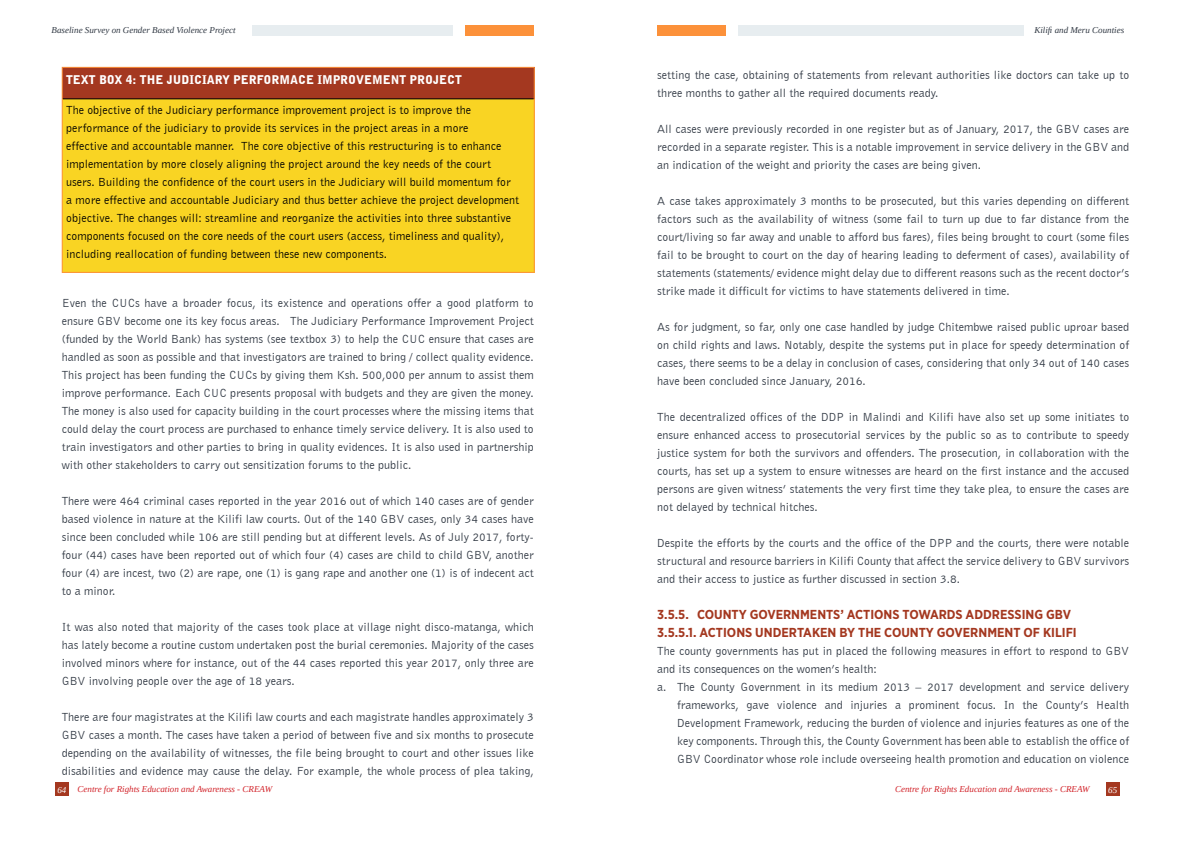
<style>
.page{position:relative;width:1191px;height:842px;background:#fff}
.page>*{position:absolute;margin:0;border:0;box-sizing:border-box;transform-origin:0 0}
.t1{font:700 13px/18px "Gotham Narrow";color:#a43820}
.t2{font:12px/18px "Bell Gothic BT";color:#303843;text-align:justify}
.t3{font:12px/18px "Bell Gothic BT";color:#000}
.t4{font:900 12px "Bell Gothic BT";color:#fff}
.t5{font:italic 9px "Liberation Serif";color:#d2232a}
.t6{font:italic 9px "Liberation Serif";color:#303843}
.t7{font:italic 9px "Liberation Serif";color:#fff}
</style>
<div class="page">
<div style="left:55px;top:782px;width:14px;height:14px;background:#a43820"></div>
<div style="left:1105px;top:782px;width:14px;height:14px;background:#a43820"></div>
<div style="left:252px;top:26px;width:201px;height:10px;background:#e7edf0"></div>
<div style="left:465px;top:26px;width:69px;height:10px;background:#fc913a"></div>
<div style="left:738px;top:26px;width:285px;height:10px;background:#e7edf0"></div>
<div style="left:657px;top:26px;width:69px;height:10px;background:#fc913a"></div>
<div style="left:62px;top:67px;width:472px;height:32px;background:#a43820"></div>
<div style="left:62px;top:99px;width:472px;height:173px;background:#f9d423"></div>
<hr style="left:63px;top:98px;width:471px;height:1px;background:#000">
<hr style="left:62px;top:67px;width:473px;height:1px;background:#fc913a">
<hr style="left:62px;top:68px;width:1px;height:31px;background:#fc913a">
<hr style="left:534px;top:68px;width:1px;height:31px;background:#fc913a">
<hr style="left:62px;top:99px;width:1px;height:173px;background:#fc913a">
<hr style="left:534px;top:99px;width:1px;height:173px;background:#fc913a">
<hr style="left:62px;top:272px;width:473px;height:1px;background:#fc913a">
<p class="t6" style="left:52px;top:24px;width:185px">Baseline Survey on Gender Based Violence Project</p>
<p class="t4" style="left:66px;top:72px;width:397px">TEXT BOX 4: THE JUDICIARY PERFORMACE IMPROVEMENT PROJECT</p>
<p class="t3" style="left:66px;top:101px;width:454px">The objective of the Judiciary performance improvement project is to improve the performance of the judiciary to provide its services in the project areas in a more<br>effective and accountable manner. The core objective of this restructuring is to enhance implementation by more closely aligning the project around the key needs of the court users. Building the confidence of the court users in the Judiciary will build momentum for a more effective and accountable Judiciary and thus better achieve the project development objective. The changes will: streamline and reorganize the activities into three substantive components focused on the core needs of the court users (access, timeliness and quality), including reallocation of funding between these new components.</p>
<p class="t2" style="left:62px;top:294px;width:473px">Even the CUCs have a broader focus, its existence and operations offer a good platform to ensure GBV become one its key focus areas. The Judiciary Performance Improvement Project (funded by the World Bank) has systems (see textbox 3) to help the CUC ensure that cases are handled as soon as possible and that investigators are trained to bring / collect quality evidence.<br>This project has been funding the CUCs by giving them Ksh. 500,000 per annum to assist them improve performance. Each CUC presents proposal with budgets and they are given the money.<br>The money is also used for capacity building in the court processes where the missing items that could delay the court process are purchased to enhance timely service delivery. It is also used to train investigators and other parties to bring in quality evidences. It is also used in partnership with other stakeholders to carry out sensitization forums to the public.</p>
<p class="t2" style="left:62px;top:492px;width:473px">There were 464 criminal cases reported in the year 2016 out of which 140 cases are of gender based violence in nature at the Kilifi law courts. Out of the 140 GBV cases, only 34 cases have since been concluded while 106 are still pending but at different levels. As of July 2017, forty&shy;four (44) cases have been reported out of which four (4) cases are child to child GBV, another four (4) are incest, two (2) are rape, one (1) is gang rape and another one (1) is of indecent act to a minor.</p>
<p class="t2" style="left:62px;top:618px;width:473px">It was also noted that majority of the cases took place at village night disco-matanga, which has lately become a routine custom undertaken post the burial ceremonies. Majority of the cases involved minors where for instance, out of the 44 cases reported this year 2017, only three are GBV involving people over the age of 18 years.</p>
<p class="t2" style="left:62px;top:708px;width:473px">There are four magistrates at the Kilifi law courts and each magistrate handles approximately 3<br>GBV cases a month. The cases have taken a period of between five and six months to prosecute depending on the availability of witnesses, the file being brought to court and other issues like disabilities and evidence may cause the delay. For example, the whole process of plea taking,</p>
<p class="t6" style="left:1034px;top:24px;width:91px">Kilifi and Meru Counties</p>
<p class="t2" style="left:657px;top:66px;width:473px">setting the case, obtaining of statements from relevant authorities like doctors can take up to three months to gather all the required documents ready.</p>
<p class="t2" style="left:657px;top:120px;width:473px">All cases were previously recorded in one register but as of January, 2017, the GBV cases are recorded in a separate register. This is a notable improvement in service delivery in the GBV and an indication of the weight and priority the cases are being given.</p>
<p class="t2" style="left:657px;top:192px;width:473px">A case takes approximately 3 months to be prosecuted, but this varies depending on different factors such as the availability of witness (some fail to turn up due to far distance from the court/living so far away and unable to afford bus fares), files being brought to court (some files fail to be brought to court on the day of hearing leading to deferment of cases), availability of statements (statements/ evidence might delay due to different reasons such as the recent doctor’s strike made it difficult for victims to have statements delivered in time.</p>
<p class="t2" style="left:657px;top:318px;width:473px">As for judgment, so far, only one case handled by judge Chitembwe raised public uproar based on child rights and laws. Notably, despite the systems put in place for speedy determination of cases, there seems to be a delay in conclusion of cases, considering that only 34 out of 140 cases have been concluded since January, 2016.</p>
<p class="t2" style="left:657px;top:408px;width:473px">The decentralized offices of the DDP in Malindi and Kilifi have also set up some initiates to ensure enhanced access to prosecutorial services by the public so as to contribute to speedy justice system for both the survivors and offenders. The prosecution, in collaboration with the courts, has set up a system to ensure witnesses are heard on the first instance and the accused persons are given witness’ statements the very first time they take plea, to ensure the cases are not delayed by technical hitches.</p>
<p class="t2" style="left:657px;top:534px;width:473px">Despite the efforts by the courts and the office of the DPP and the courts, there were notable structural and resource barriers in Kilifi County that affect the service delivery to GBV survivors and their access to justice as further discussed in section 3.8.</p>
<p class="t1" style="left:657px;top:605px;width:421px">3.5.5. COUNTY GOVERNMENTS’ ACTIONS TOWARDS ADDRESSING GBV<br>3.5.5.1. ACTIONS UNDERTAKEN BY THE COUNTY GOVERNMENT OF KILIFI</p>
<p class="t2" style="left:657px;top:642px;width:473px">The county governments has put in placed the following measures in effort to respond to GBV</p>
<p class="t2" style="left:657px;top:660px;width:221px">and its consequences on the women’s health:</p>
<p class="t2" style="left:657px;top:678px;width:473px">a. The County Government in its medium 2013 – 2017 development and service delivery</p>
<p class="t2" style="left:677px;top:696px;width:454px">frameworks, gave violence and injuries a prominent focus. In the County’s Health</p>
<p class="t2" style="left:677px;top:714px;width:454px">Development Framework, reducing the burden of violence and injuries features as one of the</p>
<p class="t2" style="left:677px;top:732px;width:454px">key components. Through this, the County Government has been able to establish the office of</p>
<p class="t2" style="left:677px;top:750px;width:454px">GBV Coordinator whose role include overseeing health promotion and education on violence</p>
<p class="t5" style="left:78px;top:783px;width:196px">Centre for Rights Education and Awareness - CREAW</p>
<p class="t5" style="left:895px;top:783px;width:196px">Centre for Rights Education and Awareness - CREAW</p>
<p class="t7" style="left:57px;top:784px;width:10px">64</p>
<p class="t7" style="left:1108px;top:784px;width:10px">65</p>
</div>
